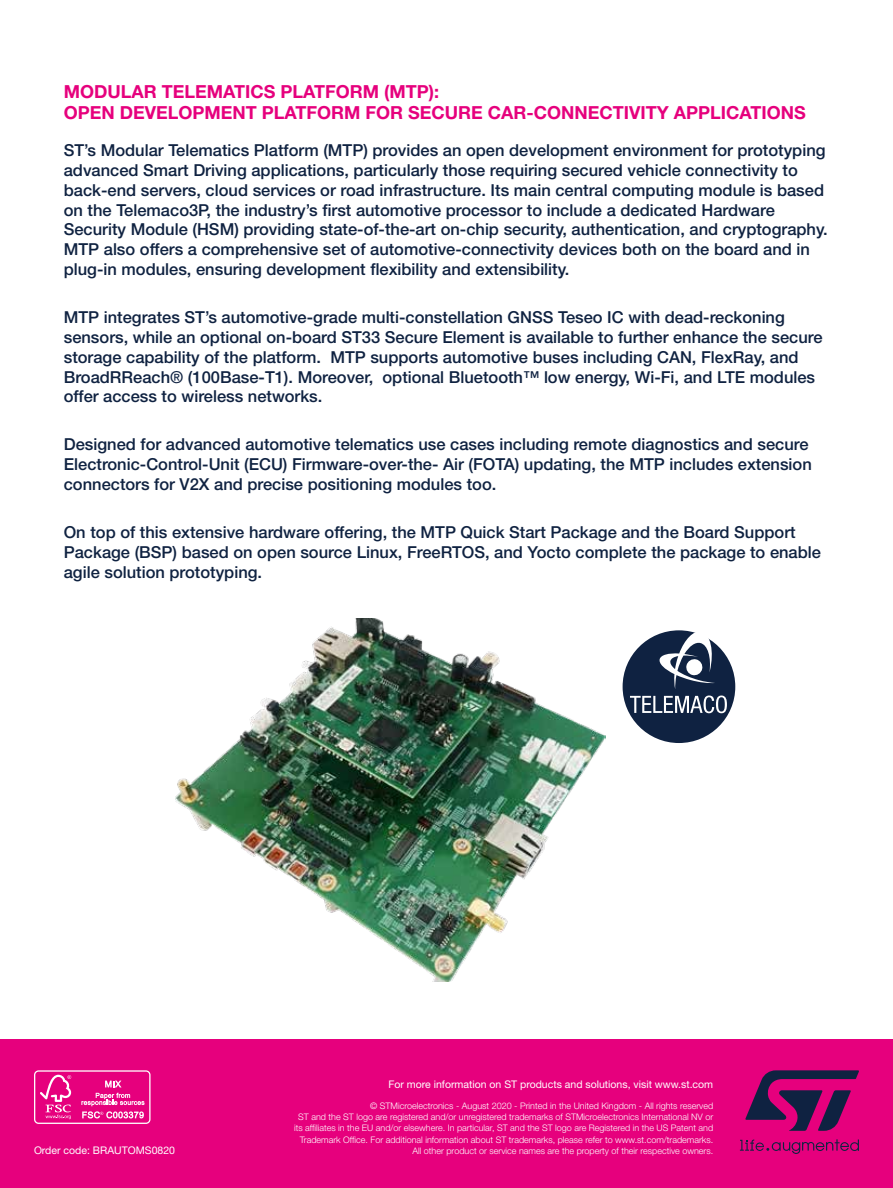
<style>
.page{position:relative;width:893px;height:1188px;background:#fff}
.page>*{position:absolute;margin:0;border:0;box-sizing:border-box;transform-origin:0 0}
.t1{font:700 18px/21.6px "Helvetica Neue LT Std";color:#e6007d}
.t2{font:500 16.5px/19.8px "Helvetica Neue LT Std";color:#0f2241}
.t3{font:10.5px "Helvetica Neue LT Std";color:#fff}
.t4{font:300 9px/11.2px "Helvetica Neue LT Std";color:#fff;text-align:right}
</style>
<div class="page">
<div style="left:0;top:1040px;width:893px;height:148px;background:#e6007d"></div>
<svg style="left:745px;top:1070px;width:114px;height:61px"></svg>
<svg style="left:740px;top:1139px;width:119px;height:15px"></svg>
<svg style="left:34px;top:1070px;width:117px;height:54px"></svg>
<img style="left:176px;top:618px;width:429px;height:363px">
<div style="left:623px;top:630px;width:112px;height:113px;background:#0f2241;border-radius:50%"></div>
<svg style="left:630px;top:696px;width:97px;height:17px"></svg>
<svg style="left:658px;top:630px;width:57px;height:59px"></svg>
<p class="t1" style="left:64px;top:80px;width:744px">MODULAR TELEMATICS PLATFORM (MTP):<br>OPEN DEVELOPMENT PLATFORM FOR SECURE CAR-CONNECTIVITY APPLICATIONS</p>
<p class="t2" style="left:64px;top:140px;width:765px">ST’s Modular Telematics Platform (MTP) provides an open development environment for prototyping advanced Smart Driving applications, particularly those requiring secured vehicle connectivity to back-end servers, cloud services or road infrastructure. Its main central computing module is based on the Telemaco3P, the industry’s first automotive processor to include a dedicated Hardware Security Module (HSM) providing state-of-the-art on-chip security, authentication, and cryptography.<br>MTP also offers a comprehensive set of automotive-connectivity devices both on the board and in plug-in modules, ensuring development flexibility and extensibility.</p>
<p class="t2" style="left:64px;top:307px;width:760px">MTP integrates ST’s automotive-grade multi-constellation GNSS Teseo IC with dead-reckoning sensors, while an optional on-board ST33 Secure Element is available to further enhance the secure storage capability of the platform. MTP supports automotive buses including CAN, FlexRay, and BroadRReach® (100Base-T1). Moreover, optional Bluetooth™ low energy, Wi-Fi, and LTE modules offer access to wireless networks.</p>
<p class="t2" style="left:64px;top:435px;width:750px">Designed for advanced automotive telematics use cases including remote diagnostics and secure<br>Electronic-Control-Unit (ECU) Firmware-over-the- Air (FOTA) updating, the MTP includes extension connectors for V2X and precise positioning modules too.</p>
<p class="t2" style="left:64px;top:522px;width:759px">On top of this extensive hardware offering, the MTP Quick Start Package and the Board Support<br>Package (BSP) based on open source Linux, FreeRTOS, and Yocto complete the package to enable agile solution prototyping.</p>
<p class="t3" style="left:34px;top:1144px;width:143px">Order code: BRAUTOMS0820</p>
<p class="t3" style="left:388px;top:1078px;width:326px">For more information on ST products and solutions, visit www.st.com</p>
<p class="t4" style="left:294px;top:1100px;width:421px">© STMicroelectronics - August 2020 - Printed in the United Kingdom - All rights reserved<br>ST and the ST logo are registered and/or unregistered trademarks of STMicroelectronics International NV or its affiliates in the EU and/or elsewhere. In particular, ST and the ST logo are Registered in the US Patent and Trademark Office. For additional information about ST trademarks, please refer to www.st.com/trademarks.<br>All other product or service names are the property of their respective owners.</p>
</div>
